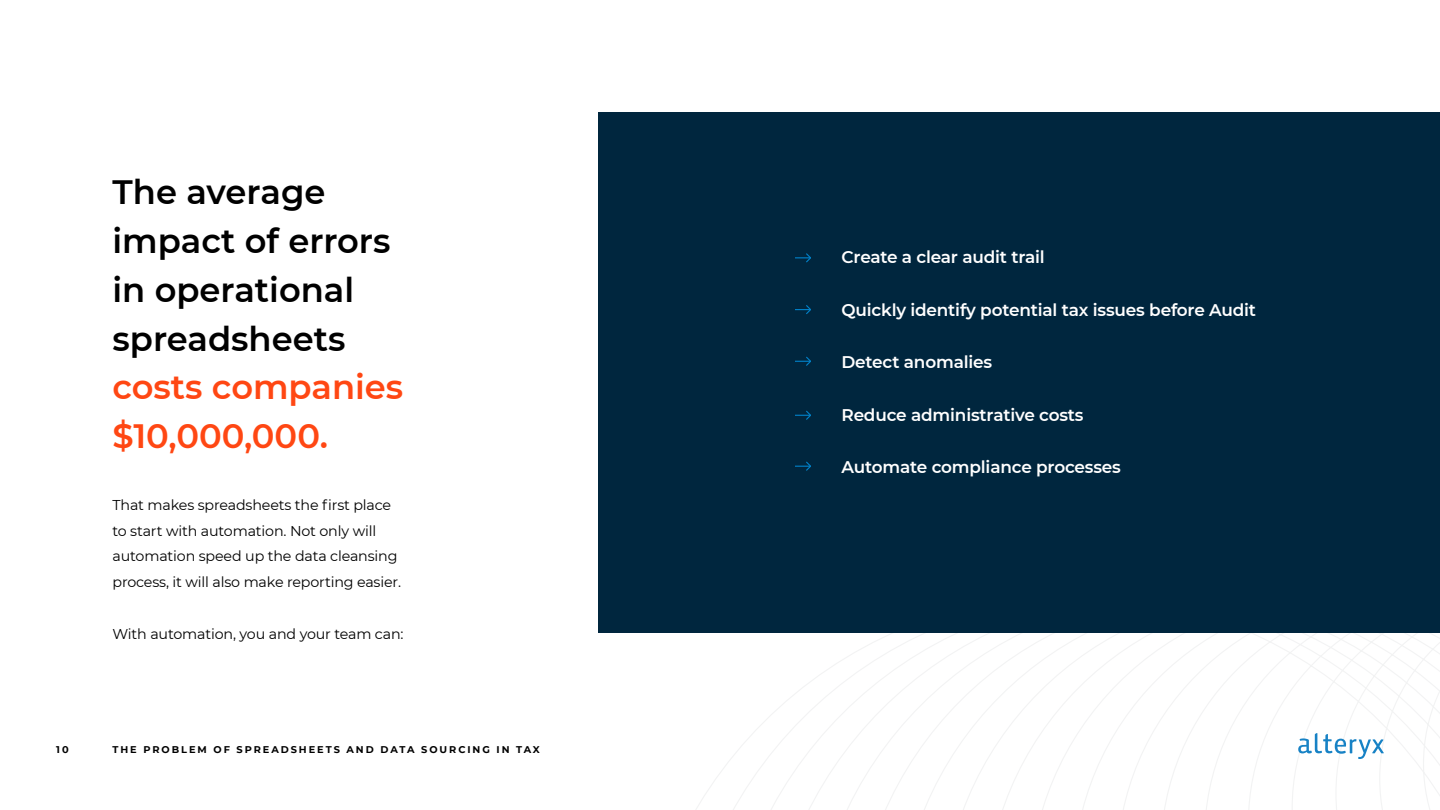
<style>
.page{position:relative;width:1440px;height:810px;background:#fff}
.page>*{position:absolute;margin:0;border:0;box-sizing:border-box;transform-origin:0 0}
.t1{font:600 33.75px/48.8px "Montserrat";color:#000}
.Callout{font:600 16.88px "Montserrat";letter-spacing:-.01em;color:#fff}
.Body{font:14.25px/25.5px "Montserrat";letter-spacing:-.01em;color:#000}
.Wayfinding_Text{font:700 9.75px "Montserrat";letter-spacing:.2em;color:#000}
.s1{color:#ff4713}
</style>
<div class="page">
<svg style="left:696px;top:633px;width:744px;height:177px"></svg>
<div style="left:598px;top:112px;width:842px;height:521px;background:#00263e"></div>
<svg style="left:795px;top:253px;width:16px;height:10px"></svg>
<svg style="left:795px;top:305px;width:16px;height:9px"></svg>
<svg style="left:795px;top:461px;width:16px;height:10px"></svg>
<svg style="left:795px;top:410px;width:16px;height:10px"></svg>
<svg style="left:795px;top:356px;width:16px;height:10px"></svg>
<svg style="left:1298px;top:733px;width:86px;height:26px"></svg>
<p class="Wayfinding_Text" style="left:56px;top:742px;width:14px">10</p>
<h1 class="t1" style="left:112px;top:167px;width:292px">The average impact of errors in operational spreadsheets <span class="s1">costs companies $10,000,000.</span></h1>
<p class="Body" style="left:112px;top:492px;width:290px">That makes spreadsheets the first place to start with automation. Not only will automation speed up the data cleansing process, it will also make reporting easier.</p>
<p class="Body" style="left:112px;top:620px;width:293px">With automation, you and your team can:</p>
<p class="Wayfinding_Text" style="left:112px;top:743px;width:429px">THE PROBLEM OF SPREADSHEETS AND DATA SOURCING IN TAX</p>
<p class="Callout" style="left:842px;top:245px;width:205px">Create a clear audit trail</p>
<p class="Callout" style="left:842px;top:298px;width:416px">Quickly identify potential tax issues before Audit</p>
<p class="Callout" style="left:842px;top:350px;width:152px">Detect anomalies</p>
<p class="Callout" style="left:842px;top:403px;width:244px">Reduce administrative costs</p>
<p class="Callout" style="left:842px;top:455px;width:281px">Automate compliance processes</p>
</div>
